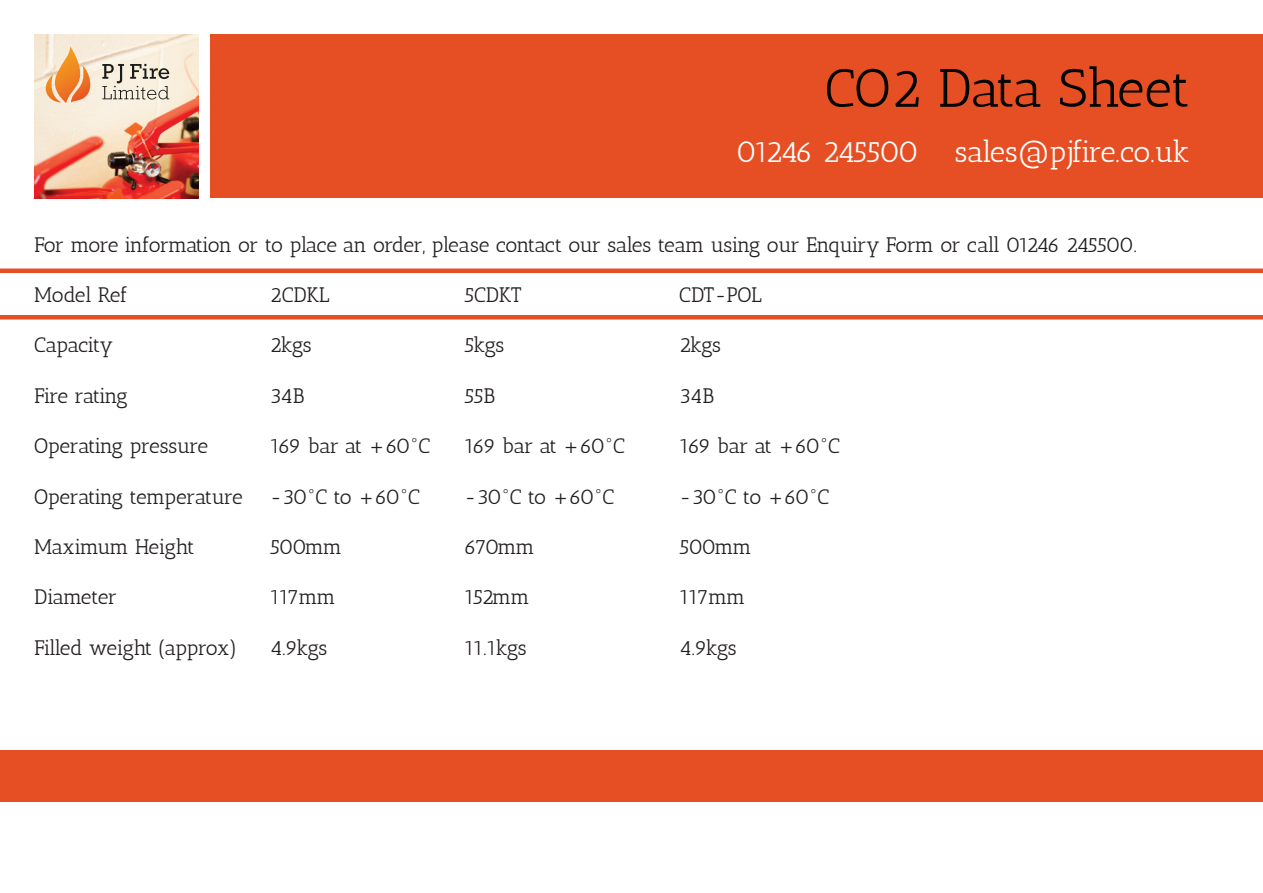
<style>
.page{position:relative;width:1263px;height:893px;background:#fff}
.page>*{position:absolute;margin:0;border:0;box-sizing:border-box;transform-origin:0 0}
.t1{font:54px "Antic Slab";letter-spacing:-.015em;color:#050504}
.t2{font:30px "Antic Slab";letter-spacing:-.06em;color:#fff}
.t3{font:21px "Antic Slab";letter-spacing:-.05em;color:#231f20}
.t4{font:21px "Antic Slab";letter-spacing:-.085em;color:#231f20}
.t5{font:21px "Antic Slab";letter-spacing:-.03em;color:#231f20}
</style>
<div class="page">
<div style="left:210px;top:34px;width:1053px;height:164px;background:#e64f24"></div>
<div style="left:0;top:750px;width:1263px;height:51px;background:#e64f24"></div>
<img style="left:34px;top:34px;width:164px;height:164px">
<svg style="left:38px;top:46px;width:55px;height:57px;background:#f2be90"></svg>
<svg style="left:102px;top:64px;width:67px;height:36px;background:#c8c1b4"></svg>
<svg style="left:0;top:269px;width:1263px;height:51px"></svg>
<h1 class="t1" style="left:825px;top:56px;width:366px">CO2 Data Sheet</h1>
<h2 class="t2" style="left:736px;top:134px;width:455px">01246 245500 sales@pjfire.co.uk</h2>
<p class="t3" style="left:34px;top:232px;width:1104px">For more information or to place an order, please contact our sales team using our Enquiry Form or call 01246 245500.</p>
<p class="t5" style="left:34px;top:282px;width:95px">Model Ref</p>
<p class="t3" style="left:270px;top:282px;width:61px">2CDKL</p>
<p class="t3" style="left:464px;top:282px;width:59px">5CDKT</p>
<p class="t3" style="left:679px;top:282px;width:84px">CDT-POL</p>
<p class="t3" style="left:34px;top:333px;width:81px">Capacity</p>
<p class="t3" style="left:270px;top:333px;width:43px">2kgs</p>
<p class="t3" style="left:464px;top:333px;width:42px">5kgs</p>
<p class="t3" style="left:679px;top:333px;width:43px">2kgs</p>
<p class="t3" style="left:34px;top:383px;width:95px">Fire rating</p>
<p class="t3" style="left:270px;top:383px;width:36px">34B</p>
<p class="t3" style="left:464px;top:383px;width:32px">55B</p>
<p class="t3" style="left:679px;top:383px;width:36px">34B</p>
<p class="t5" style="left:34px;top:433px;width:175px">Operating pressure</p>
<p class="t4" style="left:270px;top:433px;width:162px">169 bar at +60°C</p>
<p class="t4" style="left:464px;top:433px;width:162px">169 bar at +60°C</p>
<p class="t4" style="left:679px;top:433px;width:162px">169 bar at +60°C</p>
<p class="t3" style="left:34px;top:484px;width:210px">Operating temperature</p>
<p class="t3" style="left:270px;top:484px;width:152px">-30°C to +60°C</p>
<p class="t3" style="left:464px;top:484px;width:152px">-30°C to +60°C</p>
<p class="t3" style="left:679px;top:484px;width:152px">-30°C to +60°C</p>
<p class="t3" style="left:34px;top:534px;width:162px">Maximum Height</p>
<p class="t3" style="left:270px;top:534px;width:74px">500mm</p>
<p class="t3" style="left:464px;top:534px;width:72px">670mm</p>
<p class="t3" style="left:679px;top:534px;width:74px">500mm</p>
<p class="t3" style="left:34px;top:585px;width:84px">Diameter</p>
<p class="t3" style="left:270px;top:585px;width:67px">117mm</p>
<p class="t3" style="left:464px;top:585px;width:67px">152mm</p>
<p class="t3" style="left:679px;top:585px;width:67px">117mm</p>
<p class="t3" style="left:34px;top:635px;width:205px">Filled weight (approx)</p>
<p class="t3" style="left:270px;top:635px;width:59px">4.9kgs</p>
<p class="t3" style="left:464px;top:635px;width:64px">11.1kgs</p>
<p class="t3" style="left:679px;top:635px;width:59px">4.9kgs</p>
</div>
